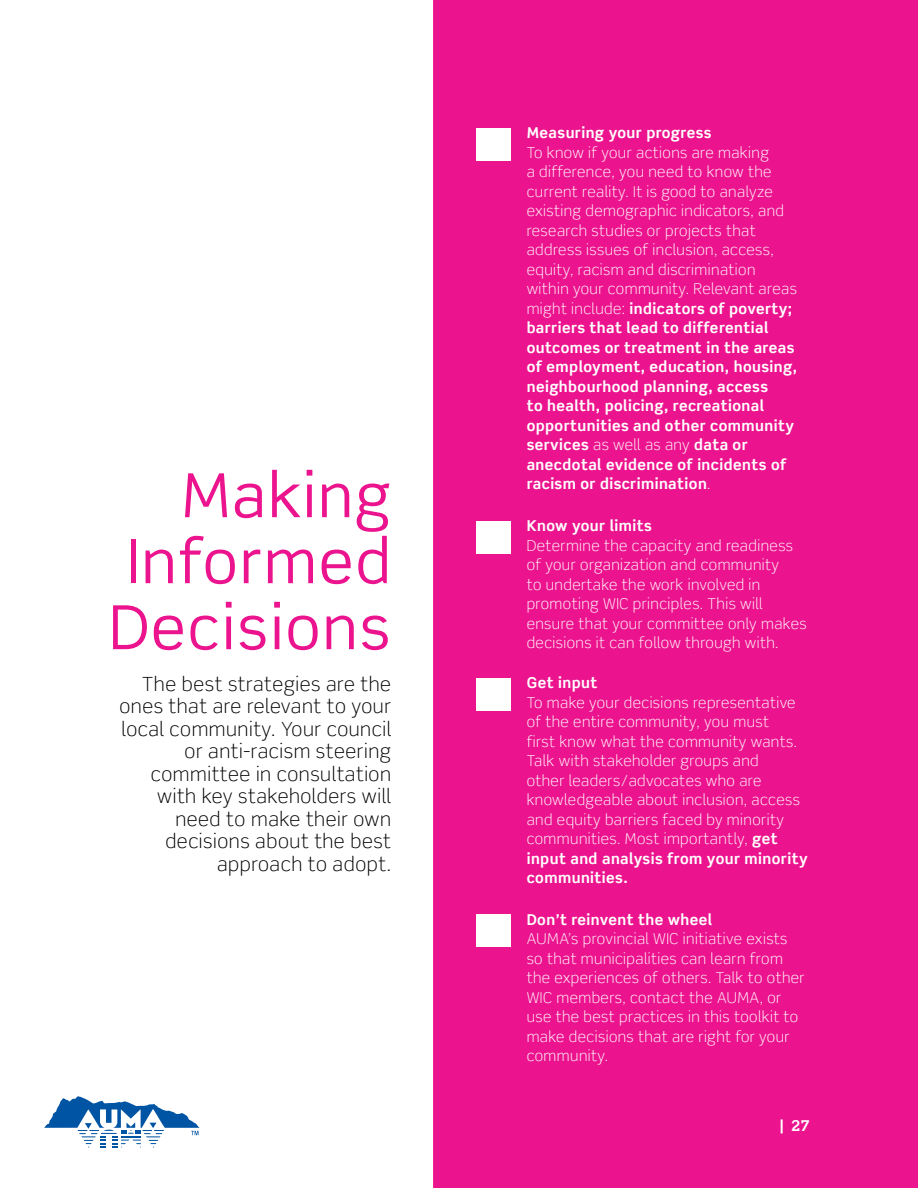
<style>
.page{position:relative;width:918px;height:1188px;background:#fff}
.page>*{position:absolute;margin:0;border:0;box-sizing:border-box;transform-origin:0 0}
.Header_-_MEDIUM{font:60.9px/66px "Scene Std";letter-spacing:.03em;color:#ec148e;text-align:justify}
.t1{font:300 19.5px/22.5px "Scene Std";letter-spacing:.03em;color:#000;text-align:right}
.Copy{font:300 15px/19.5px "Scene Std";letter-spacing:.03em;color:#fff}
.Copy-2{font:700 15px/19.5px "Scene Std";letter-spacing:.03em;color:#fff}
.s1{font-weight:300}
.s2{font-weight:700}
</style>
<div class="page">
<svg style="left:44px;top:1096px;width:156px;height:52px"></svg>
<div style="left:433px;top:0;width:485px;height:1188px;background:#ec148e"></div>
<div style="left:476px;top:128px;width:34px;height:32px;background:#fff"></div>
<div style="left:476px;top:521px;width:34px;height:32px;background:#fff"></div>
<div style="left:476px;top:678px;width:34px;height:32px;background:#fff"></div>
<div style="left:476px;top:914px;width:34px;height:32px;background:#fff"></div>
<p class="Header_-_MEDIUM" style="left:109px;top:462px;width:283px;text-indent:72px">Making Informed Decisions</p>
<p class="t1" style="left:119px;top:672px;width:273px">The best strategies are the ones that are relevant to your local community. Your council or anti-racism steering committee in consultation with key stakeholders will need to make their own decisions about the best approach to adopt.</p>
<p class="Copy-2" style="left:527px;top:123px;width:272px">Measuring your progress<br><span class="s1">To know if your actions are making<br>a difference, you need to know the current reality. It is good to analyze existing demographic indicators, and research studies or projects that address issues of inclusion, access, equity, racism and discrimination within your community. Relevant areas might include:</span> indicators of poverty; barriers that lead to differential outcomes or treatment in the areas of employment, education, housing, neighbourhood planning, access<br>to health, policing, recreational opportunities and other community services <span class="s1">as well as any</span> data or anecdotal evidence of incidents of racism or discrimination<span class="s1">.</span></p>
<p class="Copy" style="left:527px;top:516px;width:281px"><span class="s2">Know your limits<br></span>Determine the capacity and readiness of your organization and community<br>to undertake the work involved in promoting WIC principles. This will ensure that your committee only makes decisions it can follow through with.</p>
<p class="Copy" style="left:527px;top:673px;width:283px"><span class="s2">Get input<br></span>To make your decisions representative of the entire community, you must<br>first know what the community wants.<br>Talk with stakeholder groups and<br>other leaders/advocates who are knowledgeable about inclusion, access and equity barriers faced by minority communities. Most importantly, <span class="s2">get input and analysis from your minority communities.</span></p>
<p class="Copy" style="left:527px;top:909px;width:279px"><span class="s2">Don’t reinvent the wheel<br></span>AUMA’s provincial WIC initiative exists so that municipalities can learn from the experiences of others. Talk to other WIC members, contact the AUMA, or use the best practices in this toolkit to make decisions that are right for your community.</p>
<p class="Copy-2" style="left:779px;top:1115px;width:32px">| 27</p>
</div>
